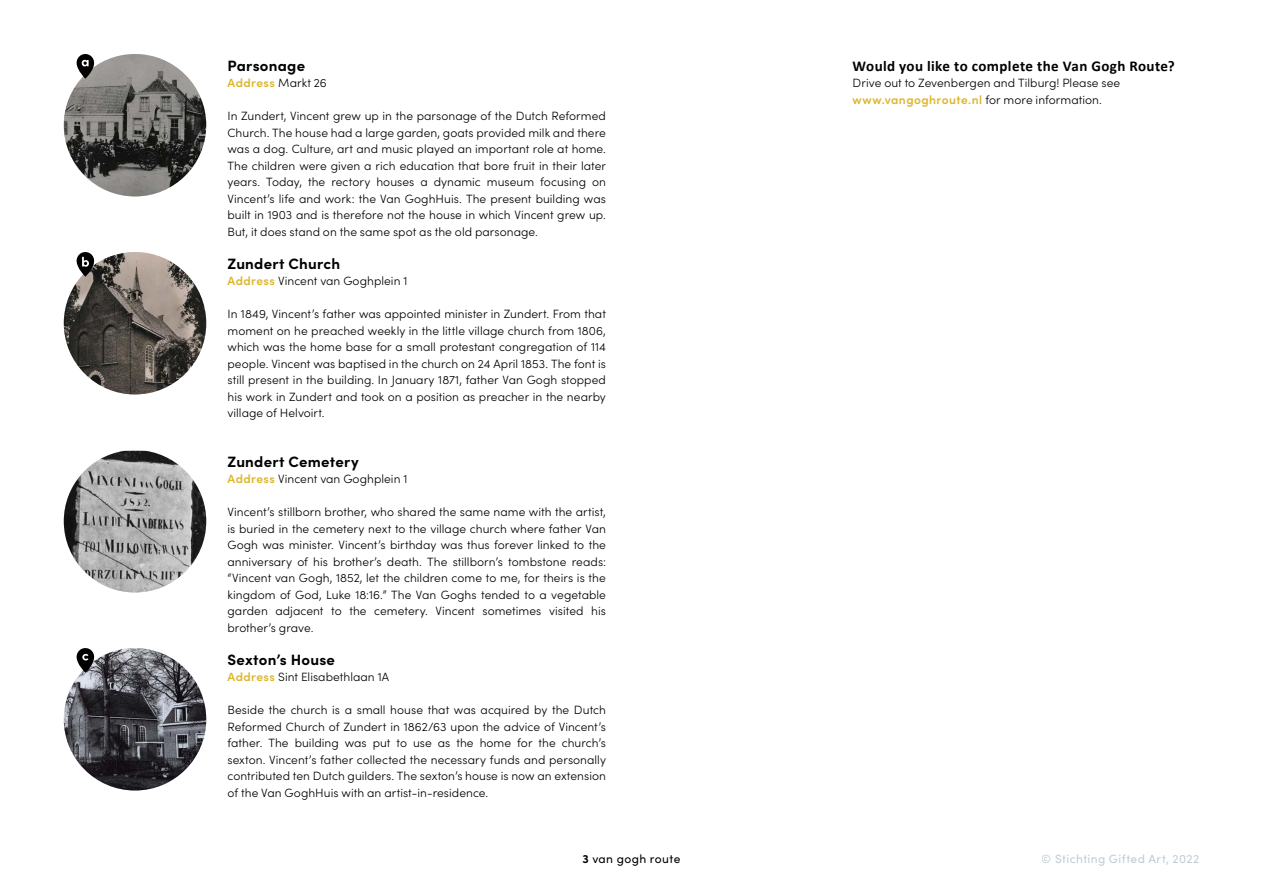
<style>
.page{position:relative;width:1263px;height:893px;background:#fff}
.page>*{position:absolute;margin:0;border:0;box-sizing:border-box;transform-origin:0 0}
.t1{font:700 15px "Sofia Pro";letter-spacing:.015em;color:#000}
.t2{font:700 15px "Calibri";letter-spacing:.025em;color:#000}
.t3{font:300 12px/16.5px "Sofia Pro";letter-spacing:.005em;color:#000;text-align:justify}
.t4{font:12px "Sofia Pro";letter-spacing:.035em;color:#8298a7}
.t5{font:600 12px "Sofia Pro";letter-spacing:.035em;color:#deb529}
.t6{font:12px "Sofia Pro";letter-spacing:.035em;color:#000}
.s1{font-weight:300;color:#000}
.s2{font-weight:600;color:#deb529}
.s3{font-weight:700}
</style>
<div class="page">
<img style="left:64px;top:54px;width:142px;height:142px;border-radius:71px">
<svg style="left:76px;top:54px;width:18px;height:25px"></svg>
<img style="left:64px;top:252px;width:142px;height:142px;border-radius:71px">
<svg style="left:76px;top:252px;width:18px;height:25px"></svg>
<img style="left:64px;top:648px;width:142px;height:142px;border-radius:71px">
<img style="left:64px;top:451px;width:142px;height:141px">
<svg style="left:76px;top:648px;width:18px;height:25px"></svg>
<p class="t1" style="left:227px;top:54px;width:79px">Parsonage</p>
<p class="t5" style="left:227px;top:74px;width:101px">Address <span class="s1">Markt 26</span></p>
<p class="t3" style="left:227px;top:107px;width:380px">In Zundert, Vincent grew up in the parsonage of the Dutch Reformed Church. The house had a large garden, goats provided milk and there was a dog. Culture, art and music played an important role at home.<br>The children were given a rich education that bore fruit in their later years. Today, the rectory houses a dynamic museum focusing on Vincent’s life and work: the Van GoghHuis. The present building was built in 1903 and is therefore not the house in which Vincent grew up.<br>But, it does stand on the same spot as the old parsonage.</p>
<p class="t1" style="left:227px;top:252px;width:114px">Zundert Church</p>
<p class="t3" style="left:227px;top:272px;width:181px"><span class="s2">Address</span> Vincent van Goghplein 1</p>
<p class="t3" style="left:227px;top:305px;width:380px">In 1849, Vincent’s father was appointed minister in Zundert. From that moment on he preached weekly in the little village church from 1806, which was the home base for a small protestant congregation of 114 people. Vincent was baptised in the church on 24 April 1853. The font is still present in the building. In January 1871, father Van Gogh stopped his work in Zundert and took on a position as preacher in the nearby village of Helvoirt.</p>
<p class="t1" style="left:227px;top:450px;width:133px">Zundert Cemetery</p>
<p class="t3" style="left:227px;top:470px;width:181px"><span class="s2">Address</span> Vincent van Goghplein 1</p>
<p class="t3" style="left:227px;top:503px;width:380px">Vincent’s stillborn brother, who shared the same name with the artist, is buried in the cemetery next to the village church where father Van Gogh was minister. Vincent’s birthday was thus forever linked to the anniversary of his brother’s death. The stillborn’s tombstone reads: “Vincent van Gogh, 1852, let the children come to me, for theirs is the kingdom of God, Luke 18:16.” The Van Goghs tended to a vegetable garden adjacent to the cemetery. Vincent sometimes visited his brother’s grave.</p>
<p class="t1" style="left:227px;top:648px;width:109px">Sexton’s House</p>
<p class="t3" style="left:227px;top:668px;width:163px"><span class="s2">Address</span> Sint Elisabethlaan 1A</p>
<p class="t3" style="left:227px;top:701px;width:380px">Beside the church is a small house that was acquired by the Dutch Reformed Church of Zundert in 1862/63 upon the advice of Vincent’s father. The building was put to use as the home for the church’s sexton. Vincent’s father collected the necessary funds and personally contributed ten Dutch guilders. The sexton’s house is now an extension of the Van GoghHuis with an artist-in-residence.</p>
<p class="t2" style="left:853px;top:55px;width:324px">Would you like to complete the Van Gogh Route?</p>
<p class="t3" style="left:853px;top:74px;width:269px">Drive out to Zevenbergen and Tilburg! Please see <span class="s2">www.vangoghroute.nl</span> for more information.</p>
<p class="t6" style="left:582px;top:850px;width:99px"><span class="s3">3</span> van gogh route</p>
<p class="t4" style="left:1042px;top:850px;width:159px">© Stichting Gifted Art, 2022</p>
</div>
